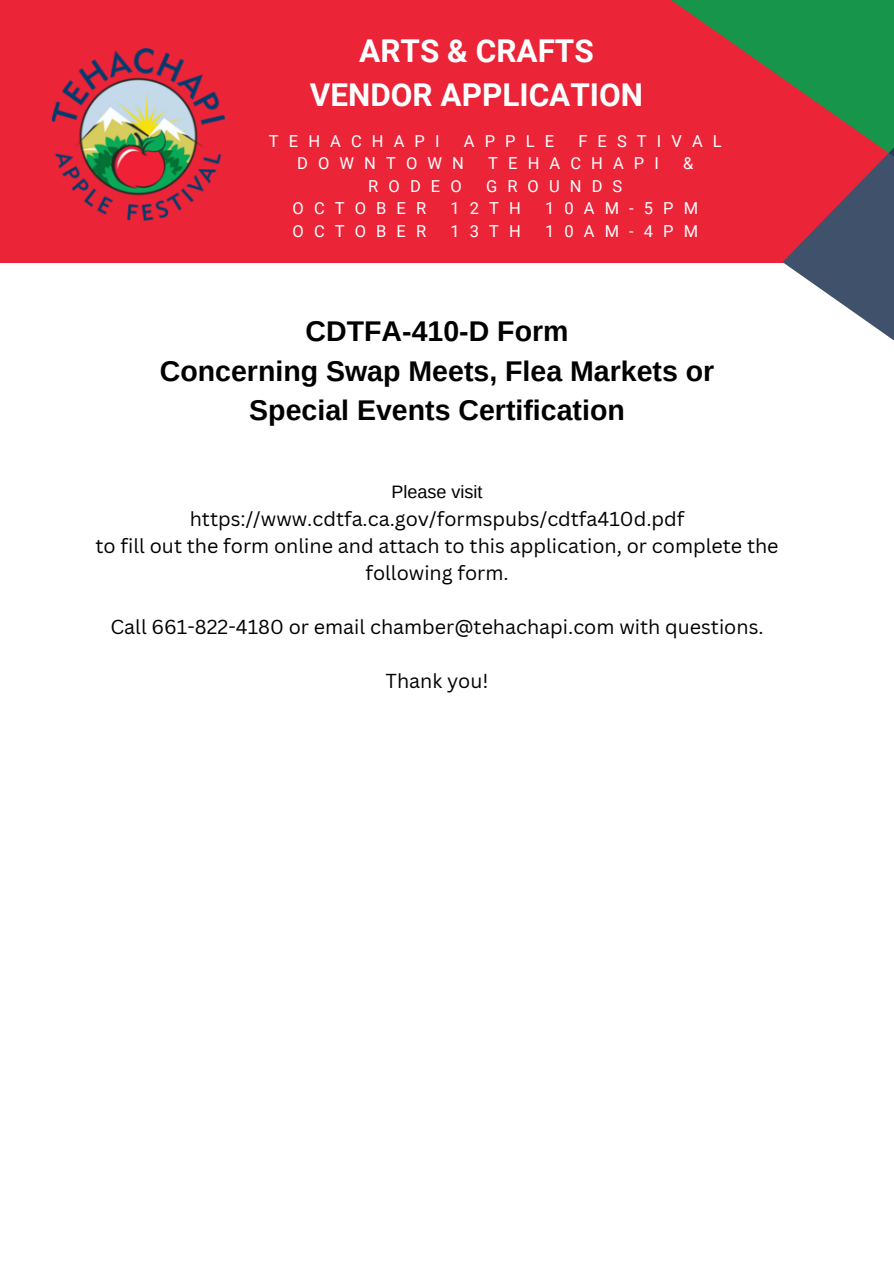
<style>
.page{position:relative;width:894px;height:1264px;background:#fff}
.page>*{position:absolute;margin:0;border:0;box-sizing:border-box;transform-origin:0 0}
.t1{font:700 31.5px/43.8px "Roboto";color:#fff;text-align:center}
.t2{font:700 28.5px/39.3px "Arimo";color:#000;text-align:center}
.t3{font:19.65px/27px "Canva Sans";color:#000;text-align:center}
.t4{font:18px "Arimo";color:#000}
.t5{font:16.5px "Roboto";letter-spacing:.61em;color:#fff}
</style>
<div class="page">
<div style="left:0;top:0;width:893px;height:262px;background:#eb2438"></div>
<svg style="left:671px;top:0;width:222px;height:340px"></svg>
<img style="left:53px;top:48px;width:171px;height:172px">
<p class="t1" style="left:310px;top:29px;width:335px">ARTS &amp; CRAFTS<br>VENDOR APPLICATION</p>
<p class="t5" style="left:269px;top:131px;width:172px">TEHACHAPI</p>
<p class="t5" style="left:463px;top:131px;width:92px">APPLE</p>
<p class="t5" style="left:578px;top:131px;width:145px">FESTIVAL</p>
<p class="t5" style="left:297px;top:154px;width:168px">DOWNTOWN</p>
<p class="t5" style="left:488px;top:154px;width:172px">TEHACHAPI</p>
<p class="t5" style="left:683px;top:154px;width:12px">&amp;</p>
<h2 class="t5" style="left:368px;top:176px;width:95px">RODEO</h2>
<h2 class="t5" style="left:486px;top:176px;width:138px">GROUNDS</h2>
<h3 class="t5" style="left:292px;top:199px;width:135px">OCTOBER</h3>
<h3 class="t5" style="left:450px;top:199px;width:72px">12TH</h3>
<h3 class="t5" style="left:545px;top:199px;width:154px">10AM-5PM</h3>
<h3 class="t5" style="left:292px;top:221px;width:135px">OCTOBER</h3>
<h3 class="t5" style="left:450px;top:221px;width:72px">13TH</h3>
<h3 class="t5" style="left:545px;top:221px;width:154px">10AM-4PM</h3>
<p class="t2" style="left:160px;top:312px;width:556px">CDTFA-410-D Form<br>Concerning Swap Meets, Flea Markets or<br>Special Events Certification</p>
<h1 class="t4" style="left:391px;top:481px;width:92px">Please visit</h1>
<h1 class="t3" style="left:95px;top:504px;width:684px">https://www.cdtfa.ca.gov/formspubs/cdtfa410d.pdf<br>to fill out the form online and attach to this application, or complete the following form.</h1>
<p class="t3" style="left:110px;top:612px;width:654px">Call 661-822-4180 or email chamber@tehachapi.com with questions.</p>
<p class="t3" style="left:385px;top:666px;width:104px">Thank you!</p>
</div>
